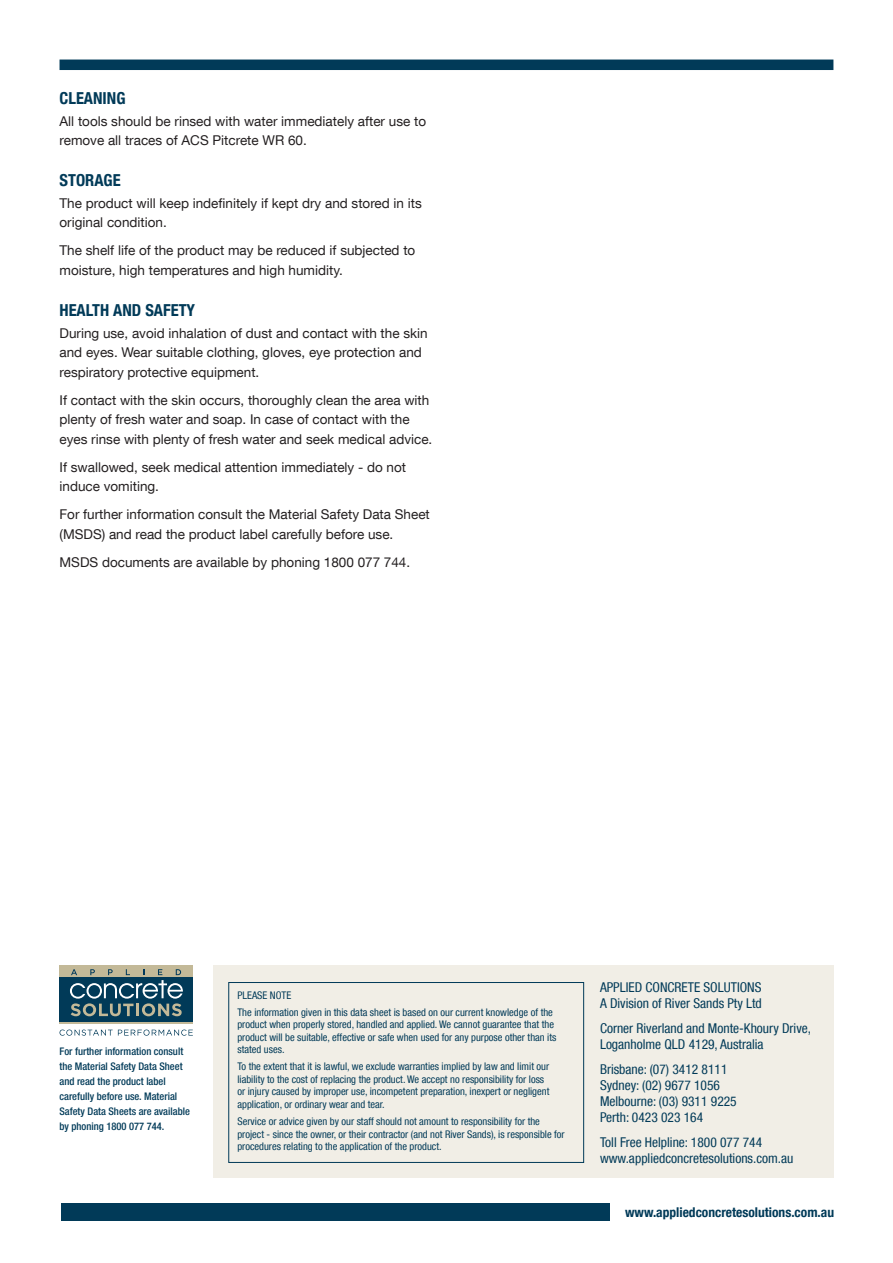
<style>
.page{position:relative;width:893px;height:1263px;background:#fff}
.page>*{position:absolute;margin:0;border:0;box-sizing:border-box;transform-origin:0 0}
.t1{font:700 condensed 16.5px "Helvetica Neue LT Com";color:#013a58}
.t2{font:13.5px/19.5px "Helvetica Neue LT Com";color:#231f20}
.t3{font:condensed 13.5px/16.2px "Helvetica Neue LT Com";color:#013a58}
.t4{font:700 condensed 13.5px "Helvetica Neue LT Com";color:#013a58}
.t5{font:condensed 10.5px/12.6px "Helvetica Neue LT Com";color:#013a58}
.t6{font:500 condensed 10.5px/15px "Helvetica Neue LT Com";color:#013a58}
</style>
<div class="page">
<div style="left:213px;top:965px;width:620px;height:213px;background:#f1eee6"></div>
<div style="left:229px;top:982px;width:355px;height:180px;border:1px solid #013a58"></div>
<div style="left:60px;top:965px;width:133px;height:16px;background:#c3b998"></div>
<div style="left:60px;top:978px;width:133px;height:45px;background:#013a58"></div>
<hr style="left:60px;top:1022px;width:133px;height:2px;background:#c3b998">
<svg style="left:70px;top:969px;width:113px;height:47px"></svg>
<svg style="left:60px;top:1029px;width:133px;height:7px"></svg>
<div style="left:61px;top:1203px;width:549px;height:17px;background:#013a58"></div>
<div style="left:60px;top:60px;width:773px;height:10px;background:#013a58"></div>
<p class="t1" style="left:60px;top:88px;width:67px">CLEANING</p>
<p class="t2" style="left:60px;top:111px;width:368px">All tools should be rinsed with water immediately after use to remove all traces of ACS Pitcrete WR 60.</p>
<p class="t1" style="left:60px;top:171px;width:63px">STORAGE</p>
<p class="t2" style="left:60px;top:193px;width:364px">The product will keep indefinitely if kept dry and stored in its original condition.</p>
<p class="t2" style="left:60px;top:241px;width:357px">The shelf life of the product may be reduced if subjected to moisture, high temperatures and high humidity.</p>
<p class="t1" style="left:60px;top:300px;width:137px">HEALTH AND SAFETY</p>
<p class="t2" style="left:60px;top:323px;width:370px">During use, avoid inhalation of dust and contact with the skin and eyes. Wear suitable clothing, gloves, eye protection and respiratory protective equipment.</p>
<p class="t2" style="left:60px;top:390px;width:374px">If contact with the skin occurs, thoroughly clean the area with plenty of fresh water and soap. In case of contact with the eyes rinse with plenty of fresh water and seek medical advice.</p>
<p class="t2" style="left:60px;top:457px;width:348px">If swallowed, seek medical attention immediately - do not induce vomiting.</p>
<p class="t2" style="left:60px;top:504px;width:372px">For further information consult the Material Safety Data Sheet (MSDS) and read the product label carefully before use.</p>
<p class="t2" style="left:60px;top:552px;width:352px">MSDS documents are available by phoning 1800 077 744.</p>
<p class="t6" style="left:60px;top:1044px;width:132px">For further information consult the Material Safety Data Sheet and read the product label carefully before use. Material<br>Safety Data Sheets are available by phoning 1800 077 744.</p>
<p class="t5" style="left:237px;top:986px;width:317px;line-height:16.8px">PLEASE NOTE<br>The information given in this data sheet is based on our current knowledge of the</p>
<p class="t5" style="left:237px;top:1018px;width:320px">product when properly stored, handled and applied. We cannot guarantee that the product will be suitable, effective or safe when used for any purpose other than its stated uses.</p>
<p class="t5" style="left:237px;top:1060px;width:313px">To the extent that it is lawful, we exclude warranties implied by law and limit our liability to the cost of replacing the product. We accept no responsibility for loss or injury caused by improper use, incompetent preparation, inexpert or negligent application, or ordinary wear and tear.</p>
<p class="t5" style="left:237px;top:1115px;width:329px">Service or advice given by our staff should not amount to responsibility for the project - since the owner, or their contractor (and not River Sands), is responsible for procedures relating to the application of the product.</p>
<p class="t3" style="left:600px;top:979px;width:163px">APPLIED CONCRETE SOLUTIONS<br>A Division of River Sands Pty Ltd</p>
<p class="t3" style="left:600px;top:1020px;width:213px">Corner Riverland and Monte-Khoury Drive,<br>Loganholme QLD 4129, Australia</p>
<p class="t3" style="left:600px;top:1061px;width:138px">Brisbane: (07) 3412 8111<br>Sydney: (02) 9677 1056<br>Melbourne: (03) 9311 9225<br>Perth: 0423 023 164</p>
<p class="t3" style="left:600px;top:1134px;width:195px">Toll Free Helpline: 1800 077 744 www.appliedconcretesolutions.com.au</p>
<p class="t4" style="left:625px;top:1204px;width:211px">www.appliedconcretesolutions.com.au</p>
</div>
